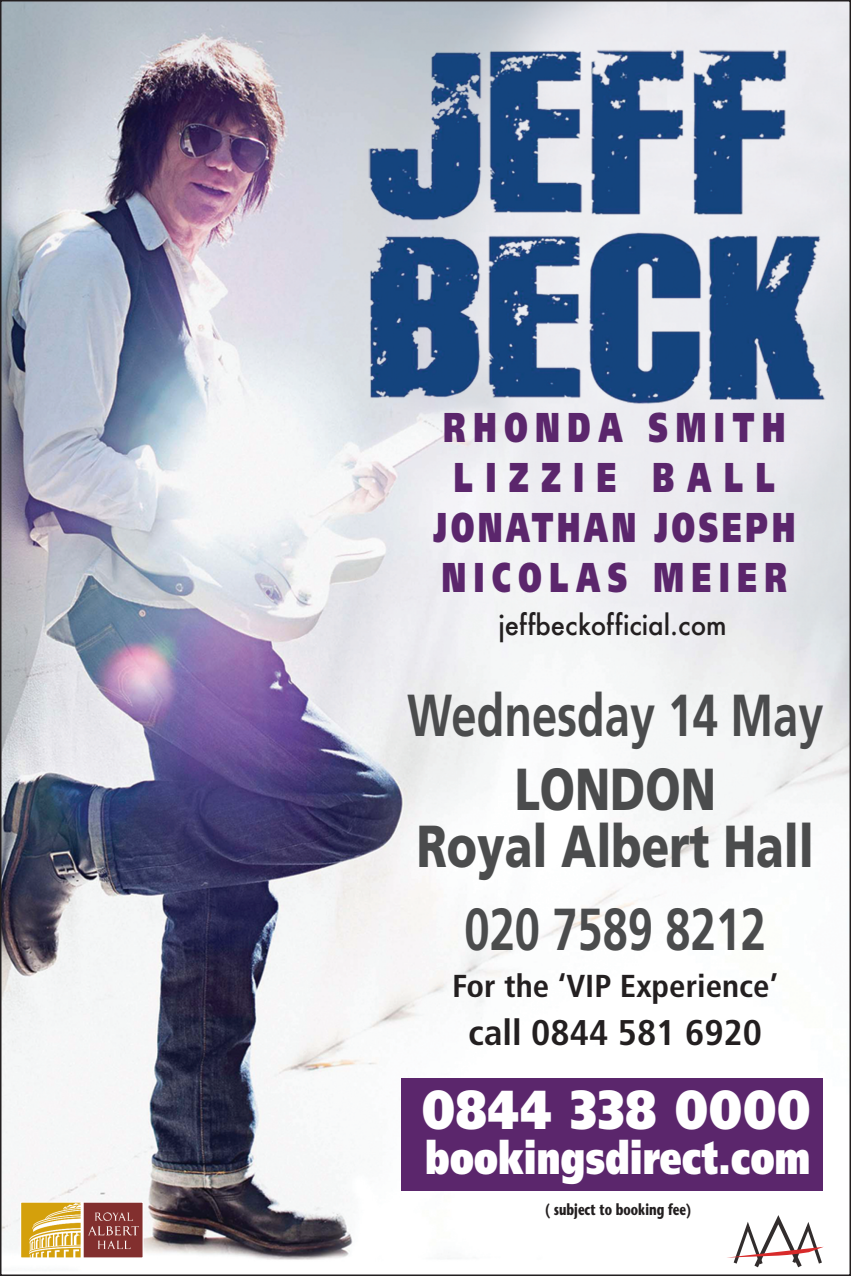
<style>
.page{position:relative;width:851px;height:1276px;background:#fff}
.page>*{position:absolute;margin:0;border:0;box-sizing:border-box;transform-origin:0 0}
.t1{font:700 59.25px "Frutiger";color:#4b4c4d;scale:.76 1}
.t2{font:900 59.25px/57px "Frutiger";color:#4b4c4d;text-align:center;scale:.76 1}
.t3{font:900 54.75px "Frutiger";letter-spacing:.03em;color:#fff;scale:.81 1}
.t4{font:900 45.6px "Frutiger";letter-spacing:.01em;color:#fff;scale:.76 1}
.t5{font:900 41.55px/49.9px "Frutiger";letter-spacing:.275em;color:#5b266c;text-align:center;scale:.68 1}
.t6{font:700 condensed 35.7px "Frutiger";color:#231f20;scale:1.04 1}
.t7{font:700 condensed 31.65px "Frutiger";color:#231f20;scale:1.04 1}
.t8{font:500 27.3px "Futura";color:#231f20;scale:.95 1}
.t9{font:700 16.05px "Stone Sans";color:#231f20;scale:.72 1}
</style>
<div class="page">
<img style="left:3px;top:3px;width:844px;height:1257px">
<div style="left:720px;top:1210px;width:108px;height:62px;background:#fff;border-radius:4px"></div>
<svg style="left:727px;top:1215px;width:96px;height:52px"></svg>
<div style="left:401px;top:1078px;width:421px;height:113px;background:#5b266c"></div>
<img style="left:22px;top:1203px;width:119px;height:53px">
<div style="left:20px;top:1201px;width:123px;height:57px;border:1px solid #fff"></div>
<p class="t5" style="left:433px;top:405px;width:533px">RHONDA SMITH<br>LIZZIE BALL<br>JONATHAN JOSEPH<br>NICOLAS MEIER</p>
<p class="t8" style="left:498px;top:607px;width:242px">jeffbeckofficial.com</p>
<h1 class="t1" style="left:407px;top:692px;width:549px">Wednesday 14 May</h1>
<h1 class="t2" style="left:416px;top:765px;width:524px">LONDON<br>Royal Albert Hall</h1>
<h1 class="t1" style="left:464px;top:905px;width:398px">020 7589 8212</h1>
<p class="t7" style="left:452px;top:973px;width:315px">For the ‘VIP Experience’</p>
<p class="t6" style="left:468px;top:1018px;width:284px">call 0844 581 6920</p>
<h2 class="t3" style="left:422px;top:1088px;width:480px">0844 338 0000</h2>
<p class="t4" style="left:425px;top:1139px;width:508px">bookingsdirect.com</p>
<p class="t9" style="left:545px;top:1203px;width:204px">( subject to booking fee)</p>
</div>
